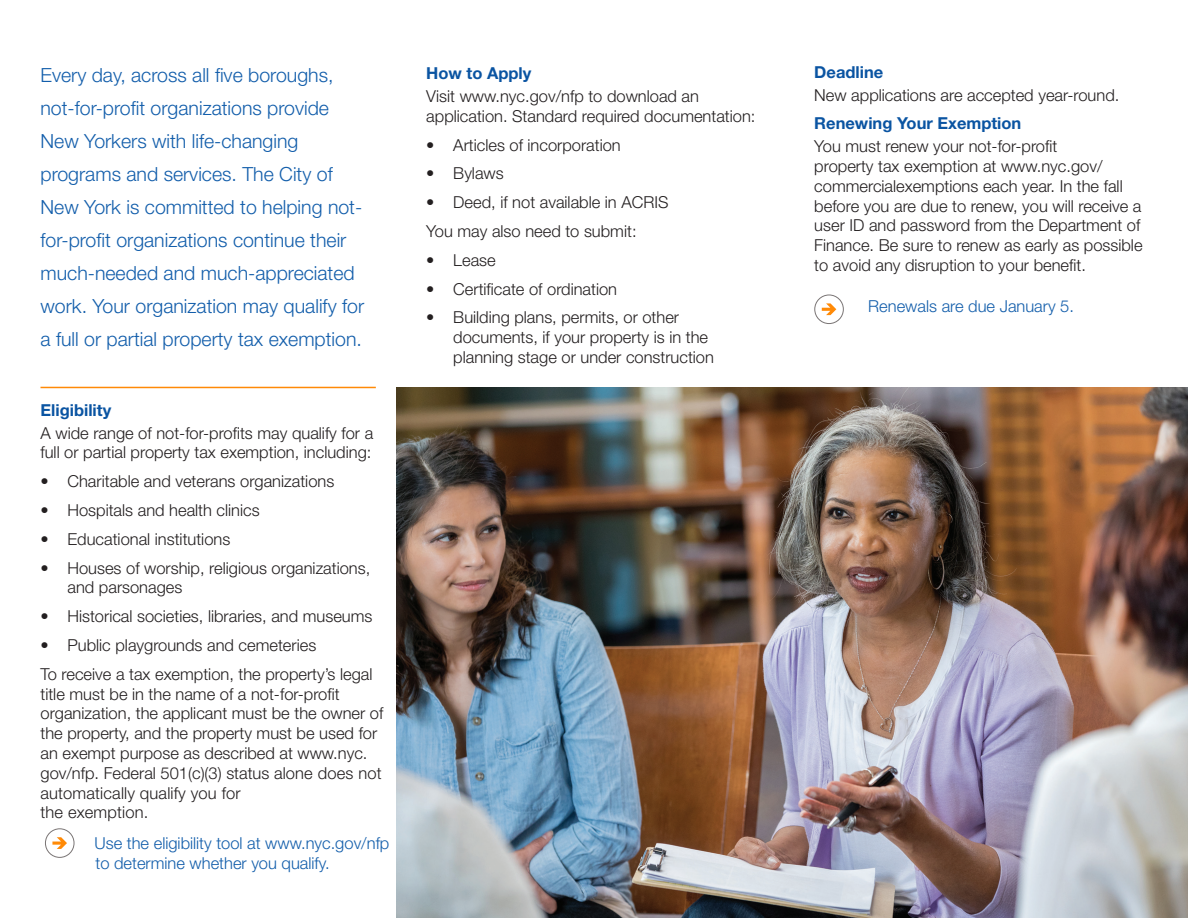
<style>
.page{position:relative;width:1188px;height:918px;background:#fff}
.page>*{position:absolute;margin:0;border:0;box-sizing:border-box;transform-origin:0 0}
.body{font:300 19.5px/33px "Helvetica Neue LT Std";color:#135eab}
.body-2{font:300 16.5px/19.8px "Helvetica Neue LT Std";color:#231f20}
.body-3{font:300 16.5px/19.8px "Helvetica Neue LT Std";color:#135eab}
.t1{font:700 16.5px "Helvetica Neue LT Std";color:#0a54a2}
</style>
<div class="page">
<svg style="left:52px;top:837px;width:15px;height:12px"></svg>
<div style="left:45px;top:828px;width:29px;height:30px;border:1px solid #797474;border-radius:50%"></div>
<img style="left:397px;top:387px;width:791px;height:531px">
<svg style="left:822px;top:303px;width:14px;height:12px"></svg>
<div style="left:814px;top:295px;width:30px;height:29px;border:1px solid #797474;border-radius:50%"></div>
<hr style="left:40px;top:387px;width:336px;height:1px;background:#ff8a07">
<p class="body" style="left:40px;top:59px;width:325px">Every day, across all five boroughs, not-for-profit organizations provide New Yorkers with life-changing programs and services. The City of New York is committed to helping not&shy;for-profit organizations continue their much-needed and much-appreciated work. Your organization may qualify for a full or partial property tax exemption.</p>
<h2 class="t1" style="left:40px;top:400px;width:72px">Eligibility</h2>
<p class="body-2" style="left:40px;top:422px;width:334px">A wide range of not-for-profits may qualify for a full or partial property tax exemption, including:</p>
<p class="body-2" style="left:40px;top:471px;width:295px">• Charitable and veterans organizations</p>
<p class="body-2" style="left:40px;top:500px;width:221px">• Hospitals and health clinics</p>
<p class="body-2" style="left:40px;top:529px;width:191px">• Educational institutions</p>
<p class="body-2" style="left:68px;top:557px;width:304px;text-indent:-27px">• Houses of worship, religious organizations, and parsonages</p>
<p class="body-2" style="left:40px;top:606px;width:333px">• Historical societies, libraries, and museums</p>
<p class="body-2" style="left:40px;top:635px;width:277px">• Public playgrounds and cemeteries</p>
<p class="body-2" style="left:40px;top:664px;width:344px">To receive a tax exemption, the property’s legal title must be in the name of a not-for-profit organization, the applicant must be the owner of the property, and the property must be used for an exempt purpose as described at www.nyc. gov/nfp. Federal 501(c)(3) status alone does not automatically qualify you for<br>the exemption.</p>
<p class="body-3" style="left:94px;top:833px;width:296px">Use the eligibility tool at www.nyc.gov/nfp to determine whether you qualify.</p>
<h2 class="t1" style="left:426px;top:63px;width:107px">How to Apply</h2>
<p class="body-2" style="left:426px;top:86px;width:331px">Visit www.nyc.gov/nfp to download an application. Standard required documentation:</p>
<p class="body-2" style="left:426px;top:135px;width:196px">• Articles of incorporation</p>
<p class="body-2" style="left:426px;top:163px;width:79px">• Bylaws</p>
<p class="body-2" style="left:426px;top:192px;width:244px">• Deed, if not available in ACRIS</p>
<p class="body-2" style="left:426px;top:221px;width:212px">You may also need to submit:</p>
<p class="body-2" style="left:426px;top:250px;width:71px">• Lease</p>
<p class="body-2" style="left:426px;top:279px;width:192px">• Certificate of ordination</p>
<p class="body-2" style="left:453px;top:307px;width:262px;text-indent:-27px">• Building plans, permits, or other documents, if your property is in the planning stage or under construction</p>
<h2 class="t1" style="left:814px;top:62px;width:71px">Deadline</h2>
<p class="body-2" style="left:814px;top:84px;width:307px">New applications are accepted year-round.</p>
<h2 class="t1" style="left:814px;top:113px;width:209px">Renewing Your Exemption</h2>
<p class="body-2" style="left:814px;top:136px;width:330px">You must renew your not-for-profit<br>property tax exemption at www.nyc.gov/ commercialexemptions each year. In the fall before you are due to renew, you will receive a user ID and password from the Department of Finance. Be sure to renew as early as possible to avoid any disruption to your benefit.</p>
<p class="body-3" style="left:868px;top:296px;width:207px">Renewals are due January 5.</p>
</div>
